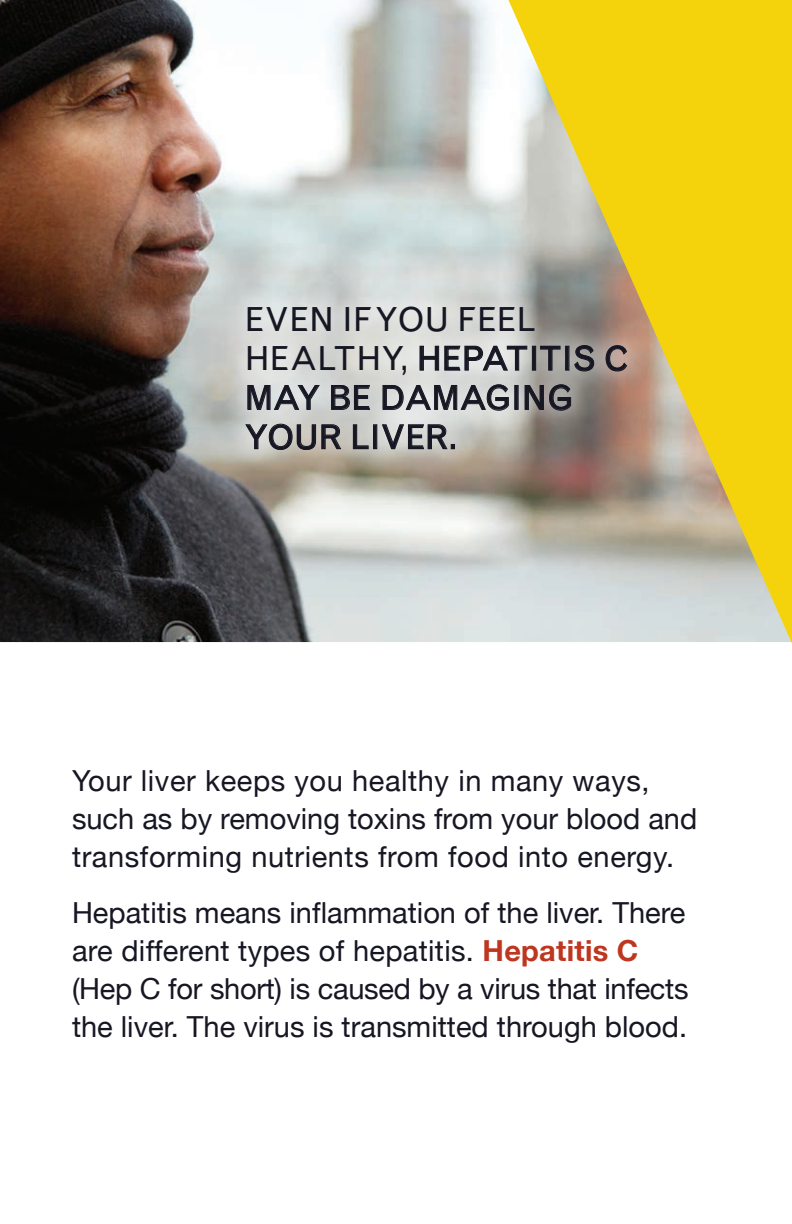
<style>
.page{position:relative;width:792px;height:1224px;background:#fff}
.page>*{position:absolute;margin:0;border:0;box-sizing:border-box;transform-origin:0 0}
.t1{font:33.2px/39.2px "Grotesque";color:#161723}
.t2{font:29px/38px "Helvetica Neue";color:#161723}
.t3{font:29px/38px "Helvetica Neue";letter-spacing:.02em;color:#161723}
.s1{font-weight:700;color:#be3620}
</style>
<div class="page">
<img style="left:0;top:0;width:508px;height:642px">
<svg style="left:508px;top:0;width:284px;height:644px;background:#dfcb54"></svg>
<div style="left:221px;top:282px;width:430px;height:193px;background:#fff;opacity:.39"></div>
<svg style="left:419px;top:345px;width:109px;height:26px;background:#b7b9ba"></svg>
<div style="left:532px;top:346px;width:4px;height:25px;border:1px solid #161723"></div>
<svg style="left:540px;top:345px;width:21px;height:26px"></svg>
<div style="left:565px;top:346px;width:4px;height:25px;border:1px solid #161723"></div>
<svg style="left:573px;top:345px;width:22px;height:27px"></svg>
<svg style="left:605px;top:345px;width:23px;height:27px"></svg>
<svg style="left:247px;top:381px;width:74px;height:30px;background:#b5b8ba"></svg>
<svg style="left:331px;top:384px;width:40px;height:26px"></svg>
<svg style="left:382px;top:381px;width:127px;height:30px;background:#b7b9ba"></svg>
<svg style="left:524px;top:384px;width:48px;height:27px"></svg>
<svg style="left:244px;top:423px;width:98px;height:28px;background:#aeaca8"></svg>
<svg style="left:352px;top:424px;width:17px;height:26px"></svg>
<div style="left:373px;top:424px;width:4px;height:25px;border:1px solid #161723"></div>
<svg style="left:381px;top:424px;width:74px;height:26px;background:#afb0b0"></svg>
<p class="t1" style="left:245px;top:300px;width:385px">EVEN IF YOU FEEL<br>HEALTHY, HEPATITIS C<br>MAY BE DAMAGING<br>YOUR LIVER.</p>
<p class="t3" style="left:72px;top:762px;width:627px">Your liver keeps you healthy in many ways, such as by removing toxins from your blood and transforming nutrients from food into energy.</p>
<p class="t2" style="left:72px;top:894px;width:618px">Hepatitis means inflammation of the liver. There are different types of hepatitis. <span class="s1">Hepatitis C </span>(Hep C for short) is caused by a virus that infects the liver. The virus is transmitted through blood.</p>
</div>
